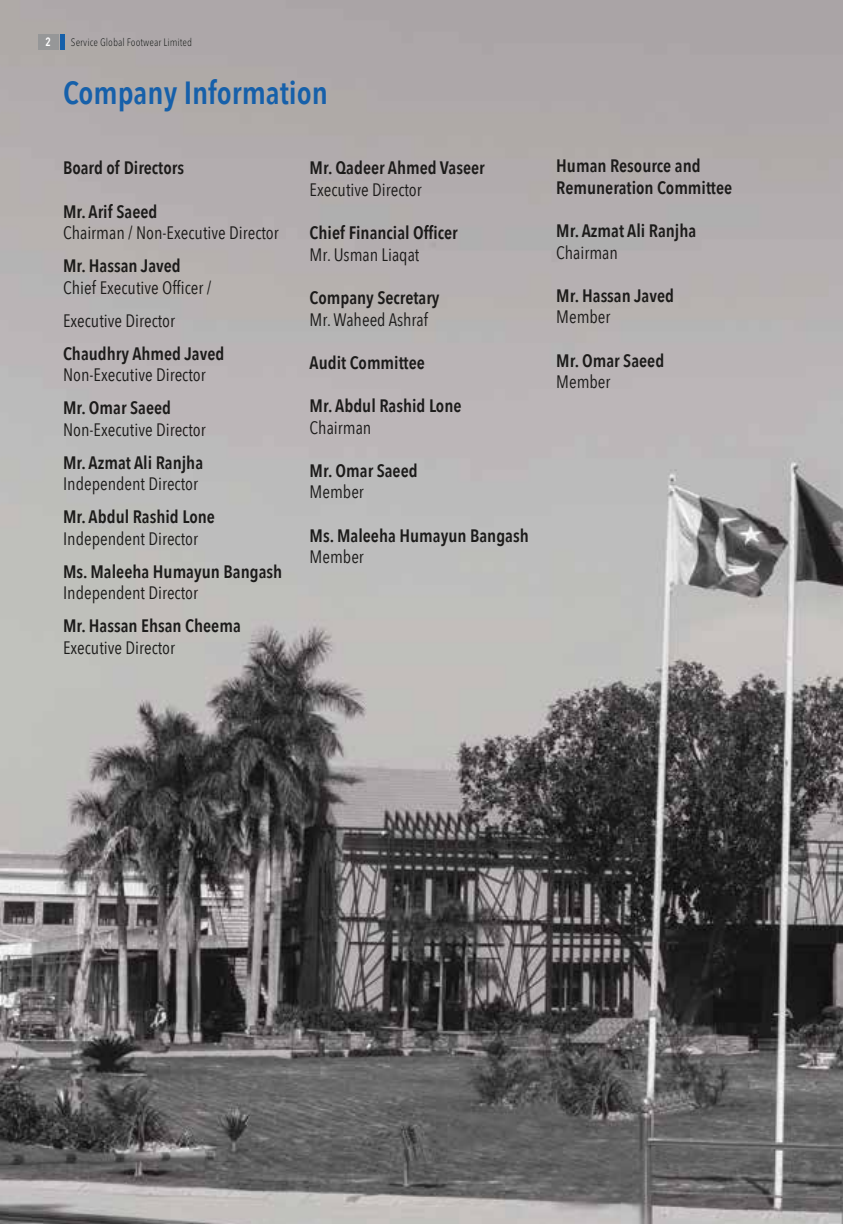
<style>
.page{position:relative;width:843px;height:1224px;background:#fff}
.page>*{position:absolute;margin:0;border:0;box-sizing:border-box;transform-origin:0 0}
.t1{font:600 32px "Avenir Next Condensed";color:#1660aa}
.t2{font:600 18px/21.6px "Avenir Next Condensed";color:#1c1b1a}
.t3{font:18px/33px "Avenir Next Condensed";color:#1c1b1a}
.t4{font:600 12px "Avenir Next Condensed";color:#fff;scale:.9 1}
.t5{font:10.8px "Avenir Next Condensed";color:#1c1b1a}
</style>
<div class="page">
<img style="left:0;top:0;width:842px;height:1224px">
<hr style="left:61px;top:34px;width:4px;height:16px;background:#1660aa">
<div style="left:38px;top:34px;width:21px;height:16px;background:#969798"></div>
<p class="t4" style="left:46px;top:32px;width:8px">2</p>
<p class="t5" style="left:71px;top:33px;width:123px">Service Global Footwear Limited</p>
<h1 class="t1" style="left:63px;top:65px;width:266px">Company Information</h1>
<p class="t2" style="left:63px;top:157px;width:122px">Board of Directors</p>
<p class="t2" style="left:63px;top:200px;width:96px">Mr. Arif Saeed</p>
<p class="t3" style="left:63px;top:216px;width:217px">Chairman / Non-Executive Director</p>
<p class="t2" style="left:63px;top:255px;width:119px">Mr. Hassan Javed</p>
<p class="t3" style="left:63px;top:270px;width:150px">Chief Executive Officer /<br>Executive Director</p>
<p class="t2" style="left:63px;top:342px;width:163px">Chaudhry Ahmed Javed</p>
<p class="t3" style="left:63px;top:358px;width:144px">Non-Executive Director</p>
<p class="t2" style="left:63px;top:397px;width:109px">Mr. Omar Saeed</p>
<p class="t3" style="left:63px;top:412px;width:144px">Non-Executive Director</p>
<p class="t2" style="left:63px;top:451px;width:142px">Mr. Azmat Ali Ranjha</p>
<p class="t3" style="left:63px;top:467px;width:136px">Independent Director</p>
<p class="t2" style="left:63px;top:506px;width:153px">Mr. Abdul Rashid Lone</p>
<p class="t3" style="left:63px;top:521px;width:136px">Independent Director</p>
<p class="t2" style="left:63px;top:560px;width:221px">Ms. Maleeha Humayun Bangash</p>
<p class="t3" style="left:63px;top:576px;width:136px">Independent Director</p>
<p class="t2" style="left:63px;top:615px;width:179px">Mr. Hassan Ehsan Cheema</p>
<p class="t3" style="left:63px;top:630px;width:114px">Executive Director</p>
<p class="t2" style="left:309px;top:157px;width:177px">Mr. Qadeer Ahmed Vaseer</p>
<p class="t3" style="left:309px;top:172px;width:114px">Executive Director</p>
<p class="t2" style="left:309px;top:222px;width:150px">Chief Financial Officer</p>
<p class="t3" style="left:309px;top:237px;width:111px">Mr. Usman Liaqat</p>
<p class="t2" style="left:309px;top:286px;width:131px">Company Secretary</p>
<p class="t3" style="left:309px;top:302px;width:120px">Mr. Waheed Ashraf</p>
<p class="t2" style="left:309px;top:351px;width:117px">Audit Committee</p>
<p class="t2" style="left:309px;top:394px;width:153px">Mr. Abdul Rashid Lone</p>
<p class="t3" style="left:309px;top:410px;width:63px">Chairman</p>
<p class="t2" style="left:309px;top:459px;width:109px">Mr. Omar Saeed</p>
<p class="t3" style="left:309px;top:475px;width:56px">Member</p>
<p class="t2" style="left:309px;top:524px;width:221px">Ms. Maleeha Humayun Bangash</p>
<p class="t3" style="left:309px;top:539px;width:56px">Member</p>
<p class="t2" style="left:556px;top:155px;width:177px">Human Resource and<br>Remuneration Committee</p>
<p class="t2" style="left:556px;top:219px;width:142px">Mr. Azmat Ali Ranjha</p>
<p class="t3" style="left:556px;top:235px;width:63px">Chairman</p>
<p class="t2" style="left:556px;top:284px;width:119px">Mr. Hassan Javed</p>
<p class="t3" style="left:556px;top:300px;width:56px">Member</p>
<p class="t2" style="left:556px;top:349px;width:109px">Mr. Omar Saeed</p>
<p class="t3" style="left:556px;top:365px;width:56px">Member</p>
</div>
